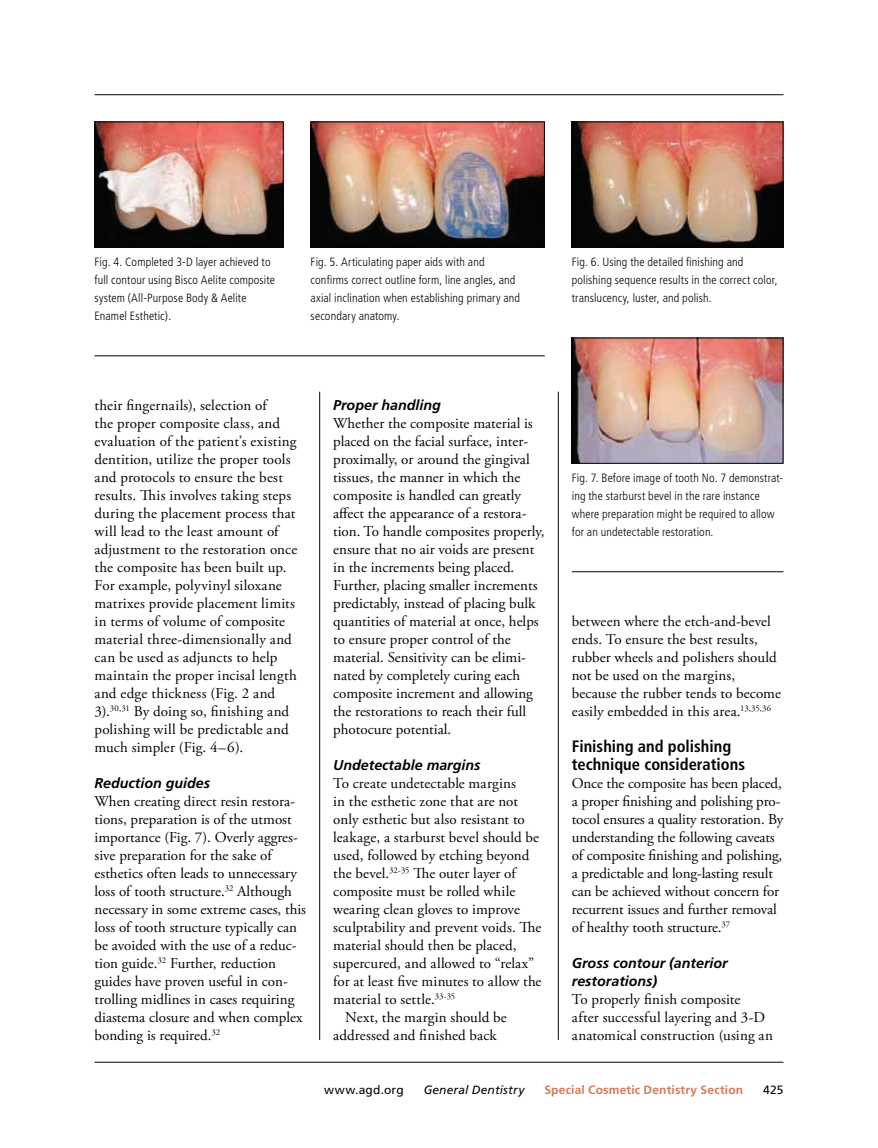
<style>
.page{position:relative;width:878px;height:1148px;background:#fff}
.page>*{position:absolute;margin:0;border:0;box-sizing:border-box;transform-origin:0 0}
.t1{font:700 condensed 16.5px/18px "Frutiger";color:#040503}
.t2{font:15px/18px "Adobe Garamond Pro";color:#040503}
.t3{font:italic 700 14.25px/18px "Frutiger";color:#040503}
.t4{font:300 condensed 12px/18px "Frutiger";letter-spacing:.01em;color:#040503}
.t5{font:700 12px "Frutiger";letter-spacing:.015em;color:#d67a5a}
.t6{font:italic 12px "Frutiger";letter-spacing:.015em;color:#040503}
.t7{font:12px "Frutiger";letter-spacing:.015em;color:#040503}
</style>
<div class="page">
<img style="left:96px;top:124px;width:186px;height:122px">
<div style="left:94px;top:122px;width:190px;height:126px;border:1px solid #040503"></div>
<img style="left:312px;top:124px;width:230px;height:122px">
<div style="left:310px;top:122px;width:234px;height:126px;border:1px solid #040503"></div>
<img style="left:574px;top:124px;width:207px;height:122px">
<div style="left:572px;top:122px;width:211px;height:126px;border:1px solid #040503"></div>
<img style="left:574px;top:340px;width:207px;height:122px">
<div style="left:572px;top:338px;width:211px;height:126px;border:1px solid #040503"></div>
<hr style="left:94px;top:1062px;width:689px;height:1px;background:#040503">
<hr style="left:94px;top:94px;width:689px;height:1px;background:#040503">
<hr style="left:558px;top:392px;width:1px;height:648px;background:#040503">
<hr style="left:319px;top:392px;width:1px;height:648px;background:#040503">
<hr style="left:94px;top:355px;width:450px;height:1px;background:#040503">
<hr style="left:572px;top:571px;width:211px;height:1px;background:#040503">
<p class="t4" style="left:94px;top:253px;width:182px">Fig. 4. Completed 3-D layer achieved to full contour using Bisco aelite composite system (all-purpose Body &amp; aelite enamel esthetic).</p>
<p class="t4" style="left:310px;top:253px;width:211px">Fig. 5. articulating paper aids with and confirms correct outline form, line angles, and axial inclination when establishing primary and secondary anatomy.</p>
<p class="t4" style="left:571px;top:253px;width:207px">Fig. 6. Using the detailed finishing and polishing sequence results in the correct color, translucency, luster, and polish.</p>
<p class="t2" style="left:94px;top:396px;width:204px">their fingernails), selection of<br>the proper composite class, and evaluation of the patient’s existing dentition, utilize the proper tools and protocols to ensure the best results. This involves taking steps during the placement process that will lead to the least amount of adjustment to the restoration once the composite has been built up.<br>For example, polyvinyl siloxane matrixes provide placement limits in terms of volume of composite material three-dimensionally and can be used as adjuncts to help maintain the proper incisal length and edge thickness (Fig. 2 and 3).<sup>30,31</sup> By doing so, finishing and polishing will be predictable and much simpler (Fig. 4–6).</p>
<p class="t3" style="left:94px;top:773px;width:117px">Reduction guides</p>
<p class="t2" style="left:94px;top:792px;width:213px">When creating direct resin restora&shy;tions, preparation is of the utmost importance (Fig. 7). Overly aggres&shy;sive preparation for the sake of esthetics often leads to unnecessary loss of tooth structure.<sup>32</sup> Although necessary in some extreme cases, this loss of tooth structure typically can be avoided with the use of a reduc&shy;tion guide.<sup>32</sup> Further, reduction guides have proven useful in con&shy;trolling midlines in cases requiring diastema closure and when complex bonding is required.<sup>32</sup></p>
<p class="t3" style="left:333px;top:395px;width:109px">Proper handling</p>
<p class="t2" style="left:333px;top:414px;width:213px">Whether the composite material is placed on the facial surface, inter&shy;proximally, or around the gingival tissues, the manner in which the composite is handled can greatly affect the appearance of a restora&shy;tion. To handle composites properly, ensure that no air voids are present in the increments being placed.<br>Further, placing smaller increments predictably, instead of placing bulk quantities of material at once, helps to ensure proper control of the material. Sensitivity can be elimi&shy;nated by completely curing each composite increment and allowing the restorations to reach their full photocure potential.</p>
<p class="t3" style="left:333px;top:755px;width:149px">Undetectable margins</p>
<p class="t2" style="left:333px;top:774px;width:184px">To create undetectable margins</p>
<p class="t2" style="left:333px;top:792px;width:186px">in the esthetic zone that are not</p>
<p class="t2" style="left:333px;top:810px;width:193px">only esthetic but also resistant to</p>
<p class="t2" style="left:333px;top:828px;width:207px">leakage, a starburst bevel should be</p>
<p class="t2" style="left:333px;top:846px;width:198px">used, followed by etching beyond</p>
<p class="t2" style="left:333px;top:864px;width:184px">the bevel.<sup>32-35</sup> The outer layer of</p>
<p class="t2" style="left:333px;top:882px;width:184px">composite must be rolled while</p>
<p class="t2" style="left:333px;top:900px;width:188px">wearing clean gloves to improve</p>
<p class="t2" style="left:333px;top:918px;width:210px">sculptability and prevent voids. The</p>
<p class="t2" style="left:333px;top:936px;width:185px">material should then be placed,</p>
<p class="t2" style="left:333px;top:954px;width:203px">supercured, and allowed to “relax”</p>
<p class="t2" style="left:333px;top:972px;width:210px">for at least five minutes to allow the</p>
<p class="t2" style="left:333px;top:990px;width:124px">material to settle.<sup>33-35</sup></p>
<p class="t2" style="left:345px;top:1008px;width:163px">Next, the margin should be</p>
<p class="t2" style="left:333px;top:1026px;width:165px">addressed and finished back</p>
<p class="t4" style="left:572px;top:469px;width:213px">Fig. 7. Before image of tooth No. 7 demonstrat&shy;ing the starburst bevel in the rare instance where preparation might be required to allow for an undetectable restoration.</p>
<p class="t2" style="left:572px;top:612px;width:211px">between where the etch-and-bevel ends. To ensure the best results, rubber wheels and polishers should not be used on the margins, because the rubber tends to become easily embedded in this area.<sup>13,35,36</sup></p>
<p class="t1" style="left:572px;top:737px;width:175px">Finishing and polishing technique considerations</p>
<p class="t2" style="left:572px;top:774px;width:213px">Once the composite has been placed, a proper finishing and polishing pro&shy;tocol ensures a quality restoration. By understanding the following caveats of composite finishing and polishing, a predictable and long-lasting result can be achieved without concern for recurrent issues and further removal of healthy tooth structure.<sup>37</sup></p>
<p class="t3" style="left:572px;top:953px;width:157px">Gross contour (anterior restorations)</p>
<p class="t2" style="left:572px;top:990px;width:203px">To properly finish composite<br>after successful layering and 3-D anatomical construction (using an</p>
<p class="t7" style="left:324px;top:1082px;width:81px">www.agd.org</p>
<p class="t6" style="left:423px;top:1082px;width:102px">General Dentistry</p>
<p class="t5" style="left:544px;top:1082px;width:200px">Special Cosmetic Dentistry Section</p>
<p class="t7" style="left:763px;top:1082px;width:22px">425</p>
</div>
